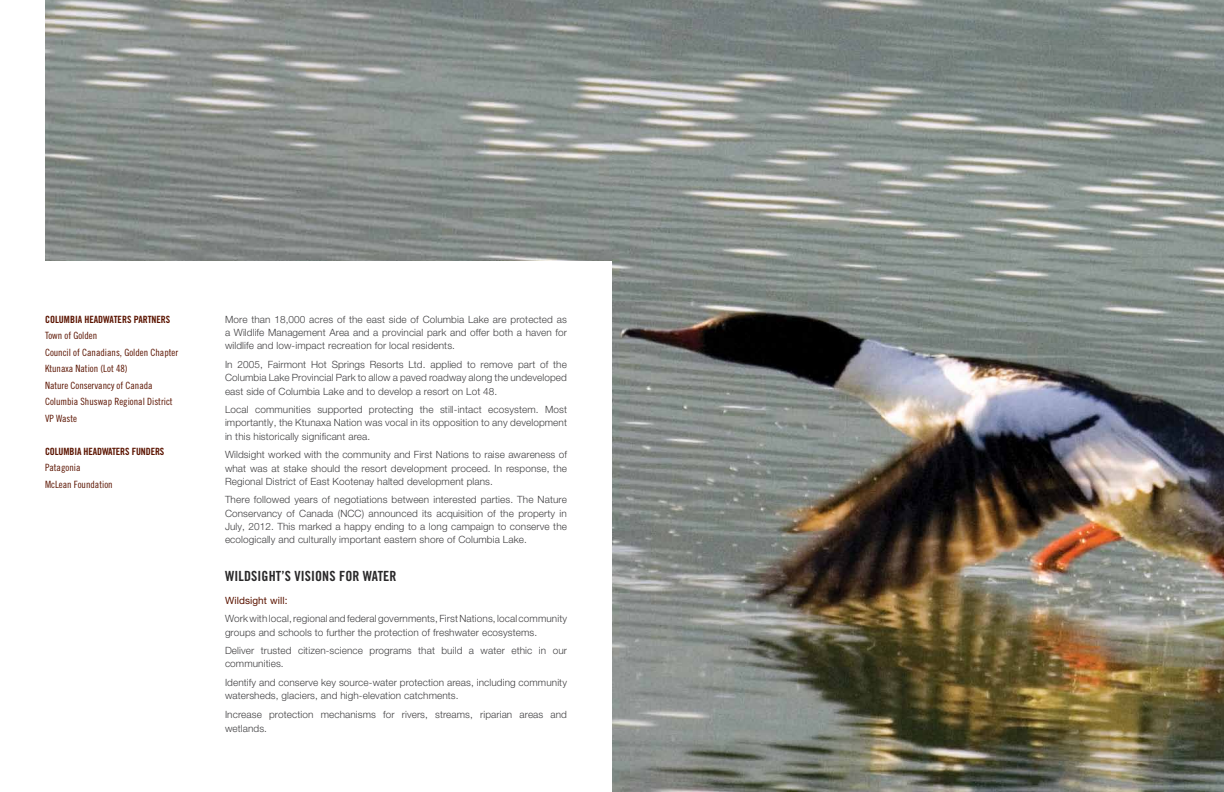
<style>
.page{position:relative;width:1224px;height:792px;background:#fff}
.page>*{position:absolute;margin:0;border:0;box-sizing:border-box;transform-origin:0 0}
.t1{font:14px "Trade Gothic Bold Cond Twenty";letter-spacing:.01em;color:#292829}
.t2{font:300 10px/13.2px "Helvetica Neue";letter-spacing:.01em;color:#414042;text-align:justify}
.t3{font:10px/16.5px "Trade Gothic Cond Eighteen";color:#5b1400}
.t4{font:10px "Trade Gothic Bold Cond Twenty";letter-spacing:-.01em;color:#5b1400}
.t5{font:10px "Helvetica Neue";letter-spacing:.01em;color:#5b1400}
</style>
<div class="page">
<img style="left:45px;top:0;width:567px;height:261px">
<img style="left:612px;top:0;width:612px;height:792px">
<p class="t4" style="left:45px;top:313px;width:6px">COLUMB</p>
<p class="t4" style="left:75px;top:313px;width:34px">IA HEADWATER</p>
<p class="t4" style="left:127px;top:313px;width:18px">S PARTNER</p>
<p class="t4" style="left:166px;top:313px;width:6px">S</p>
<p class="t3" style="left:45px;top:327px;width:135px">Town of Golden<br>Council of Canadians, Golden Chapter<br>Ktunaxa Nation (Lot 48)<br>Nature Conservancy of Canada<br>Columbia Shuswap Regional District<br>VP Waste</p>
<p class="t4" style="left:45px;top:445px;width:11px">COLUMB</p>
<p class="t4" style="left:74px;top:445px;width:34px">IA HEADWATER</p>
<p class="t4" style="left:125px;top:445px;width:41px">S FUNDERS</p>
<p class="t3" style="left:45px;top:459px;width:69px">Patagonia<br>McLean Foundation</p>
<p class="t2" style="left:225px;top:312px;width:344px">More than 18,000 acres of the east side of Columbia Lake are protected as a Wildlife Management Area and a provincial park and offer both a haven for wildlife and low-impact recreation for local residents.</p>
<p class="t2" style="left:225px;top:358px;width:343px">In 2005, Fairmont Hot Springs Resorts Ltd. applied to remove part of the Columbia Lake Provincial Park to allow a paved roadway along the undeveloped east side of Columbia Lake and to develop a resort on Lot 48.</p>
<p class="t2" style="left:225px;top:403px;width:344px">Local communities supported protecting the still-intact ecosystem. Most importantly, the Ktunaxa Nation was vocal in its opposition to any development in this historically significant area.</p>
<p class="t2" style="left:225px;top:448px;width:344px">Wildsight worked with the community and First Nations to raise awareness of what was at stake should the resort development proceed. In response, the Regional District of East Kootenay halted development plans.</p>
<p class="t2" style="left:225px;top:493px;width:344px">There followed years of negotiations between interested parties. The Nature Conservancy of Canada (NCC) announced its acquisition of the property in July, 2012. This marked a happy ending to a long campaign to conserve the ecologically and culturally important eastern shore of Columbia Lake.</p>
<h1 class="t1" style="left:225px;top:567px;width:146px">WILDSIGHT’S VISIONS FOR WATER</h1>
<p class="t5" style="left:225px;top:594px;width:64px">Wildsight will:</p>
<p class="t2" style="left:225px;top:612px;width:344px">Work with local, regional and federal governments, First Nations, local community groups and schools to further the protection of freshwater ecosystems.</p>
<p class="t2" style="left:225px;top:644px;width:343px">Deliver trusted citizen-science programs that build a water ethic in our communities.</p>
<p class="t2" style="left:225px;top:676px;width:343px">Identify and conserve key source-water protection areas, including community watersheds, glaciers, and high-elevation catchments.</p>
<p class="t2" style="left:225px;top:707px;width:344px;line-height:13.6px">Increase protection mechanisms for rivers, streams, riparian areas and wetlands.</p>
</div>
